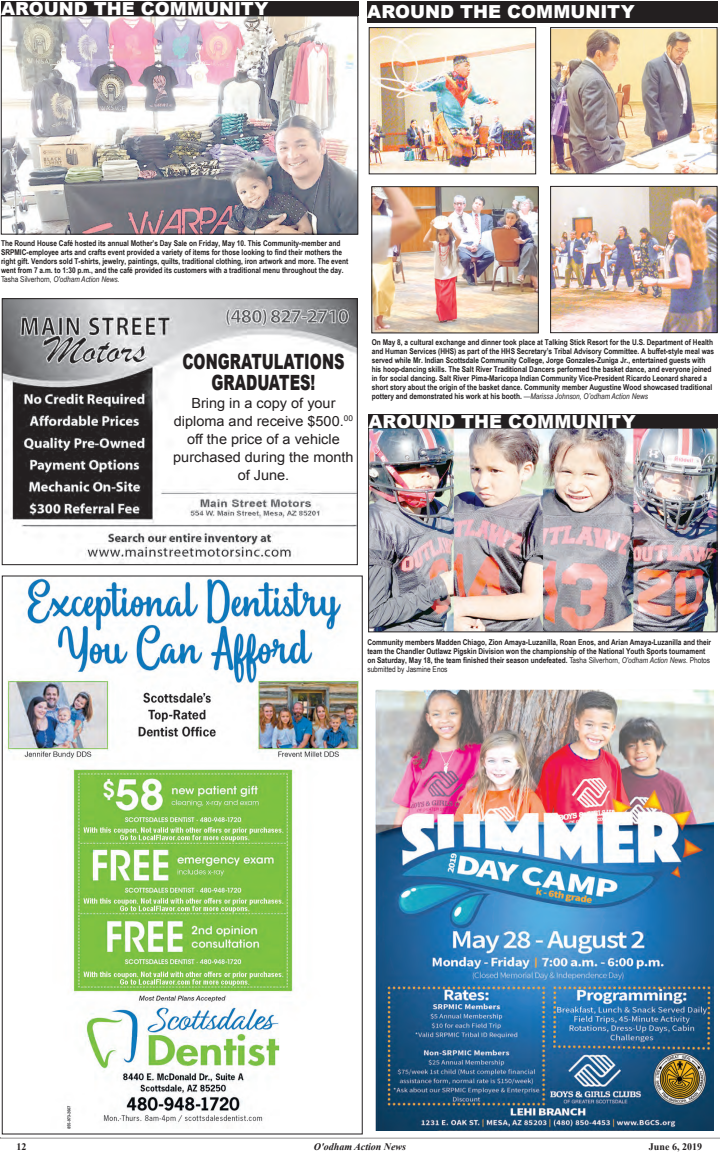
<style>
.page{position:relative;width:720px;height:1152px;background:#fff}
.page>*{position:absolute;margin:0;border:0;box-sizing:border-box;transform-origin:0 0}
.Main_Text{font:900 21px/21px "Arial";color:#231f20;text-align:center;scale:.69 1}
.t1{font:900 18px "Arial";color:#fff}
.Main_Text-2{font:14px/18px "Arial";color:#231f20;text-align:center}
.t2{font:italic 700 10px "Times New Roman";color:#231f20}
.t3{font:700 10px "Times New Roman";color:#231f20}
.t4{font:700 8px/9px "Arial Narrow";color:#231f20}
.s1{font-weight:400}
.s2{font-weight:400;font-style:italic}
</style>
<div class="page">
<hr style="left:0;top:1138px;width:720px;height:1px;background:#231f20">
<img style="left:4px;top:300px;width:352px;height:263px">
<div style="left:2px;top:298px;width:356px;height:267px;border:1px solid #231f20"></div>
<img style="left:5px;top:578px;width:355px;height:551px">
<div style="left:367px;top:1px;width:351px;height:21px;background:#231f20"></div>
<img style="left:371px;top:29px;width:163px;height:143px">
<div style="left:369px;top:27px;width:167px;height:147px;border:1px solid #231f20"></div>
<img style="left:552px;top:29px;width:163px;height:143px">
<div style="left:550px;top:27px;width:167px;height:147px;border:1px solid #231f20"></div>
<img style="left:374px;top:188px;width:163px;height:143px">
<div style="left:372px;top:186px;width:167px;height:147px;border:1px solid #231f20"></div>
<img style="left:552px;top:188px;width:163px;height:143px">
<div style="left:550px;top:186px;width:167px;height:147px;border:1px solid #231f20"></div>
<img style="left:3px;top:18px;width:353px;height:214px">
<div style="left:1px;top:16px;width:357px;height:218px;border:1px solid #231f20"></div>
<div style="left:1px;top:1px;width:357px;height:15px;background:#231f20"></div>
<img style="left:376px;top:689px;width:338px;height:442px">
<img style="left:370px;top:430px;width:345px;height:200px">
<div style="left:368px;top:428px;width:349px;height:204px;border:1px solid #231f20"></div>
<div style="left:368px;top:414px;width:349px;height:14px;background:#231f20"></div>
<p class="t1" style="left:1px;top:-5px;width:269px">AROUND THE COMMUNITY</p>
<p class="t1" style="left:367px;top:-1px;width:269px">AROUND THE COMMUNITY</p>
<p class="t4" style="left:1px;top:239px;width:349px">The Round House Café hosted its annual Mother’s Day Sale on Friday, May 10. This Community-member and SRPMIC-employee arts and crafts event provided a variety of items for those looking to find their mothers the right gift. Vendors sold T-shirts, jewelry, paintings, quilts, traditional clothing, iron artwork and more. The event went from 7 a.m. to 1:30 p.m., and the café provided its customers with a traditional menu throughout the day.<br><span class="s1">Tasha Silverhorn,</span> <span class="s2">O'odham Action News.</span></p>
<p class="Main_Text" style="left:182px;top:350px;width:237px">CONGRATULATIONS<br>GRADUATES!</p>
<p class="Main_Text-2" style="left:173px;top:394px;width:182px">Bring in a copy of your diploma and receive $500.<sup>00 </sup>off the price of a vehicle purchased during the month of June.</p>
<p class="t4" style="left:372px;top:338px;width:344px">On May 8, a cultural exchange and dinner took place at Talking Stick Resort for the U.S. Department of Health and Human Services (HHS) as part of the HHS Secretary’s Tribal Advisory Committee. A buffet-style meal was served while Mr. Indian Scottsdale Community College, Jorge Gonzales-Zuniga Jr., entertained guests with his hoop-dancing skills. The Salt River Traditional Dancers performed the basket dance, and everyone joined in for social dancing. Salt River Pima-Maricopa Indian Community Vice-President Ricardo Leonard shared a short story about the origin of the basket dance. Community member Augustine Wood showcased traditional pottery and demonstrated his work at his booth. <span class="s2">—Marissa Johnson, O’odham Action News</span></p>
<p class="t1" style="left:368px;top:408px;width:269px">AROUND THE COMMUNITY</p>
<p class="t4" style="left:367px;top:637px;width:345px">Community members Madden Chiago, Zion Amaya-Luzanilla, Roan Enos, and Arian Amaya-Luzanilla and their team the Chandler Outlawz Pigskin Division won the championship of the National Youth Sports tournament on Saturday, May 18, the team finished their season undefeated. <span class="s1">Tasha Silverhorn,</span> <span class="s2">O'odham Action News.</span> <span class="s1">Photos submitted by Jasmine Enos</span></p>
<p class="t3" style="left:17px;top:1141px;width:11px">12</p>
<p class="t2" style="left:314px;top:1141px;width:94px">O'odham Action News</p>
<p class="t3" style="left:649px;top:1141px;width:55px">June 6, 2019</p>
</div>
